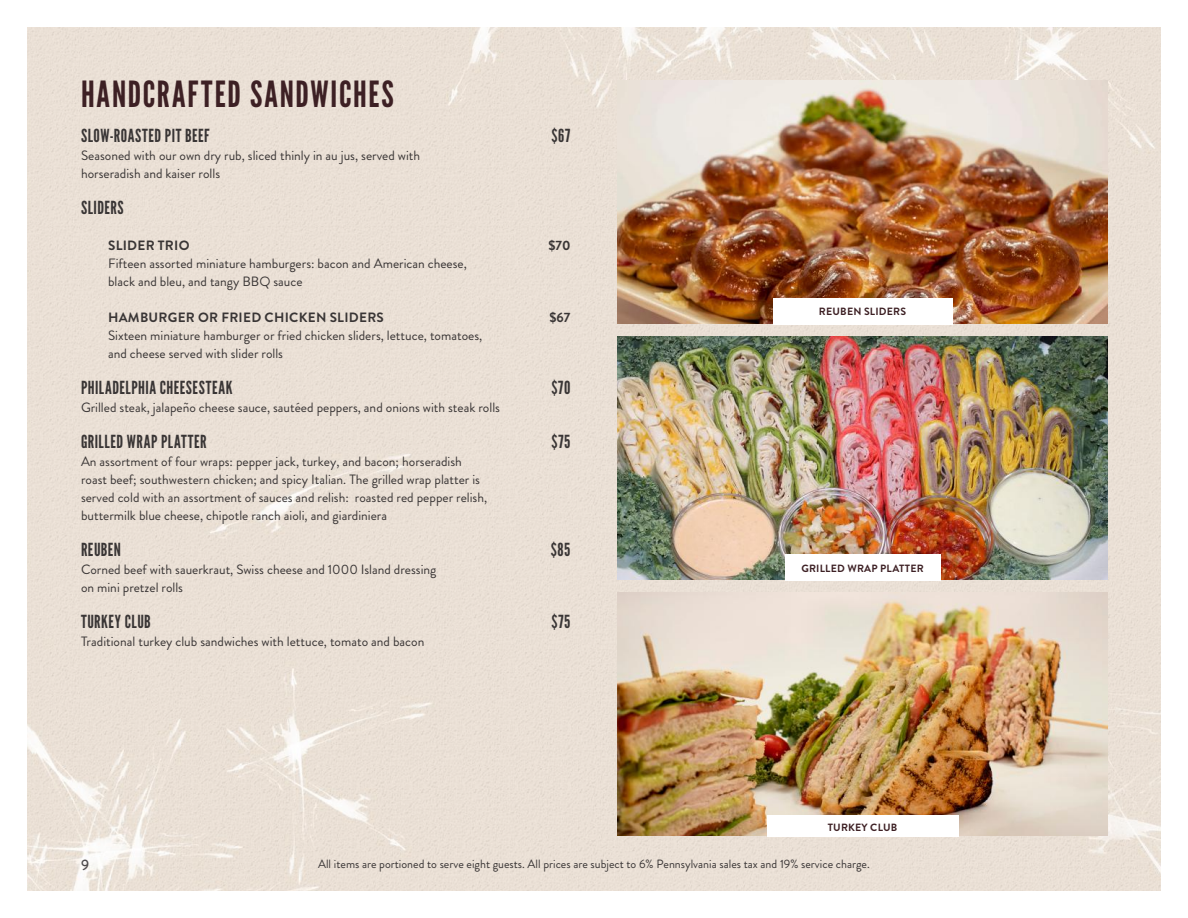
<style>
.page{position:relative;width:1188px;height:918px;background:#fff}
.page>*{position:absolute;margin:0;border:0;box-sizing:border-box;transform-origin:0 0}
.t1{font:36px "League Gothic";letter-spacing:.055em;color:#3d2024}
.t2{font:18px "League Gothic";letter-spacing:.03em;color:#393535}
.t3{font:500 15px "Brandon Grotesque";color:#4e4b4c}
.t4{font:13.5px/18px "Brandon Grotesque";color:#393535}
.t5{font:700 13.5px "Brandon Grotesque";letter-spacing:.02em;color:#393535}
.t6{font:12px "Brandon Grotesque";color:#393535}
.t7{font:700 10.5px "Brandon Grotesque";letter-spacing:.02em;color:#3d2024}
</style>
<div class="page">
<div style="left:27px;top:27px;width:1134px;height:864px;background:#eae0d6"></div>
<img style="left:618px;top:337px;width:489px;height:243px">
<div style="left:785px;top:554px;width:156px;height:27px;background:#fff"></div>
<img style="left:618px;top:593px;width:489px;height:243px">
<div style="left:767px;top:815px;width:192px;height:22px;background:#fff"></div>
<img style="left:618px;top:81px;width:489px;height:243px">
<div style="left:773px;top:298px;width:180px;height:26px;background:#fff"></div>
<h1 class="t1" style="left:81px;top:74px;width:314px">HANDCRAFTED SANDWICHES</h1>
<h2 class="t2" style="left:81px;top:125px;width:130px">SLOW-ROASTED PIT BEEF</h2>
<h2 class="t2" style="left:552px;top:125px;width:20px">$67</h2>
<p class="t4" style="left:81px;top:146px;width:341px">Seasoned with our own dry rub, sliced thinly in au jus, served with horseradish and kaiser rolls</p>
<h2 class="t2" style="left:81px;top:197px;width:44px">SLIDERS</h2>
<p class="t5" style="left:108px;top:236px;width:83px">SLIDER TRIO</p>
<p class="t5" style="left:548px;top:236px;width:24px">$70</p>
<p class="t4" style="left:108px;top:254px;width:360px">Fifteen assorted miniature hamburgers: bacon and American cheese, black and bleu, and tangy BBQ sauce</p>
<p class="t5" style="left:108px;top:308px;width:277px">HAMBURGER OR FRIED CHICKEN SLIDERS</p>
<p class="t5" style="left:550px;top:308px;width:22px">$67</p>
<p class="t4" style="left:108px;top:326px;width:376px">Sixteen miniature hamburger or fried chicken sliders, lettuce, tomatoes, and cheese served with slider rolls</p>
<h2 class="t2" style="left:81px;top:377px;width:153px">PHILADELPHIA CHEESESTEAK</h2>
<h2 class="t2" style="left:551px;top:377px;width:21px">$70</h2>
<p class="t4" style="left:81px;top:398px;width:421px">Grilled steak, jalapeño cheese sauce, sautéed peppers, and onions with steak rolls</p>
<h2 class="t2" style="left:81px;top:431px;width:127px">GRILLED WRAP PLATTER</h2>
<h2 class="t2" style="left:552px;top:431px;width:20px">$75</h2>
<p class="t4" style="left:81px;top:452px;width:408px">An assortment of four wraps: pepper jack, turkey, and bacon; horseradish roast beef; southwestern chicken; and spicy Italian. The grilled wrap platter is served cold with an assortment of sauces and relish: roasted red pepper relish, buttermilk blue cheese, chipotle ranch aioli, and giardiniera</p>
<h2 class="t2" style="left:81px;top:539px;width:42px">REUBEN</h2>
<h2 class="t2" style="left:551px;top:539px;width:21px">$85</h2>
<p class="t4" style="left:81px;top:560px;width:357px">Corned beef with sauerkraut, Swiss cheese and 1000 Island dressing on mini pretzel rolls</p>
<h2 class="t2" style="left:81px;top:611px;width:71px">TURKEY CLUB</h2>
<h2 class="t2" style="left:552px;top:611px;width:20px">$75</h2>
<p class="t4" style="left:81px;top:632px;width:345px">Traditional turkey club sandwiches with lettuce, tomato and bacon</p>
<p class="t7" style="left:819px;top:304px;width:89px">REUBEN SLIDERS</p>
<p class="t7" style="left:801px;top:561px;width:124px">GRILLED WRAP PLATTER</p>
<p class="t7" style="left:828px;top:820px;width:71px">TURKEY CLUB</p>
<p class="t3" style="left:81px;top:854px;width:10px">9</p>
<p class="t6" style="left:318px;top:856px;width:553px">All items are portioned to serve eight guests. All prices are subject to 6% Pennsylvania sales tax and 19% service charge.</p>
</div>
